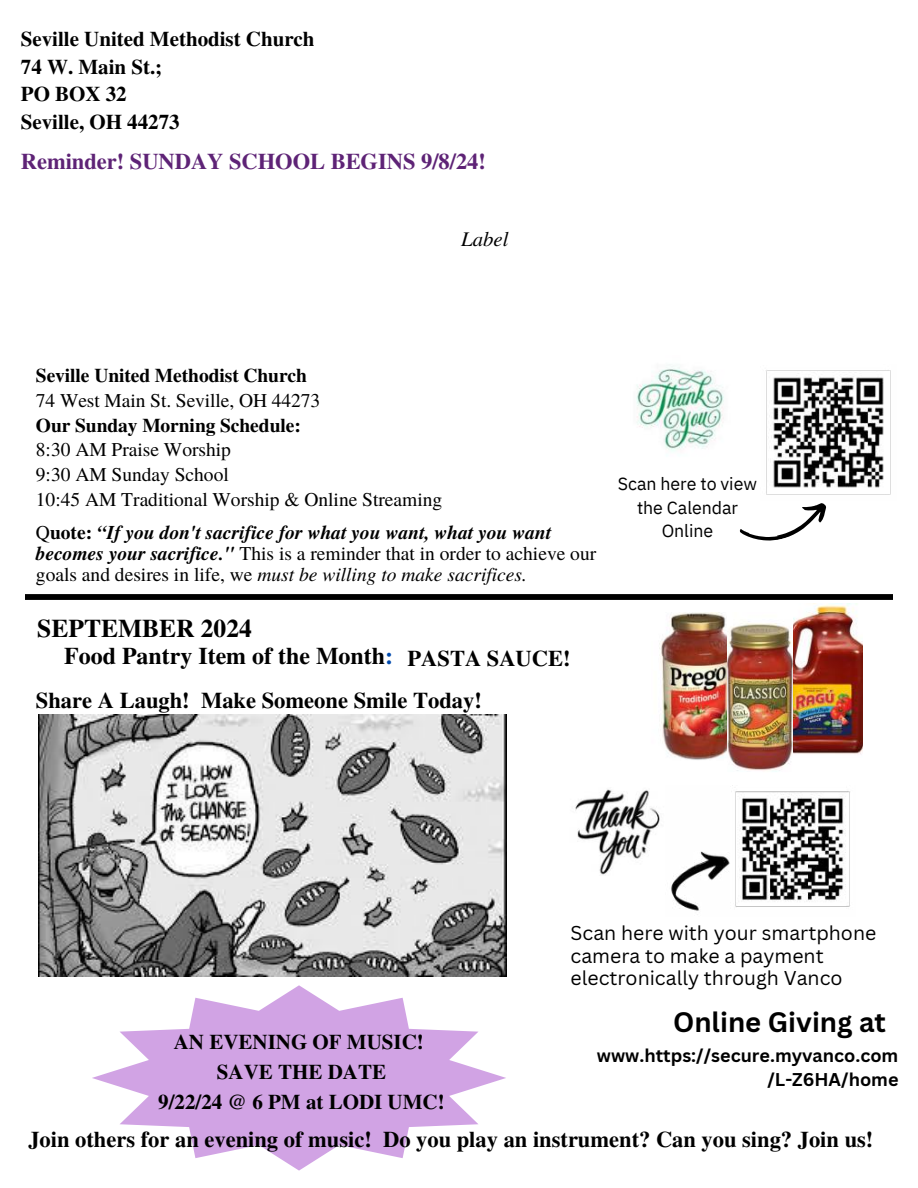
<style>
.page{position:relative;width:918px;height:1188px;background:#fff}
.page>*{position:absolute;margin:0;border:0;box-sizing:border-box;transform-origin:0 0}
.t1{font:700 27.45px "Canva Sans";color:#000}
.t2{font:700 25.5px "Te X Gyre Termes";color:#000}
.t3{font:700 24px "Te X Gyre Termes";color:#000}
.t4{font:700 22.5px "Te X Gyre Termes";color:#000}
.t5{font:700 22.5px "Te X Gyre Termes";color:#5e2376}
.t6{font:700 21px/27.8px "Te X Gyre Termes";color:#000}
.t7{font:italic 20.85px "Te X Gyre Termes";color:#000}
.t8{font:italic 700 19.5px/21.3px "Te X Gyre Termes";color:#000}
.t9{font:19.5px/24.8px "Te X Gyre Termes";color:#000}
.t10{font:19.5px/22.5px "Canva Sans";color:#000}
.t11{font:700 18px/24.8px "Canva Sans";color:#000;text-align:right}
.t12{font:17.7px/23.7px "IBM Plex Sans";letter-spacing:-.005em;color:#000;text-align:center}
.s1{font-weight:700}
.s2{font-weight:400;font-style:normal}
.s3{font-style:normal}
.s4{font-weight:400}
.s5{color:#004aad}
</style>
<div class="page">
<img style="left:25px;top:594px;width:868px;height:6px">
<img style="left:575px;top:789px;width:85px;height:86px">
<img style="left:671px;top:791px;width:179px;height:120px">
<img style="left:766px;top:370px;width:125px;height:125px">
<svg style="left:740px;top:503px;width:87px;height:38px"></svg>
<img style="left:636px;top:366px;width:88px;height:86px">
<svg style="left:92px;top:985px;width:414px;height:186px;fill:#d1a3e4"></svg>
<img style="left:659px;top:613px;width:69px;height:147px">
<img style="left:793px;top:604px;width:69px;height:150px">
<img style="left:728px;top:623px;width:65px;height:149px">
<img style="left:38px;top:714px;width:468px;height:262px">
<p class="t6" style="left:21px;top:24px;width:295px">Seville United Methodist Church<br>74 W. Main St.;<br>PO BOX 32<br>Seville, OH 44273</p>
<p class="t5" style="left:21px;top:144px;width:467px">Reminder! SUNDAY SCHOOL BEGINS 9/8/24!</p>
<h4 class="t7" style="left:461px;top:223px;width:49px">Label</h4>
<h4 class="t9" style="left:36px;top:362px;width:408px"><span class="s1">Seville United Methodist Church<br></span>74 West Main St. Seville, OH 44273<br><span class="s1">Our Sunday Morning Schedule:<br></span>8:30 AM Praise Worship<br>9:30 AM Sunday School<br>10:45 AM Traditional Worship &amp; Online Streaming</h4>
<p class="t8" style="left:36px;top:520px;width:562px"><span class="s2">Q</span><span class="s3">uote:</span> “If you don't sacrifice for what you want, what you want becomes your sacrifice." <span class="s2">This is a reminder that in order to achieve our goals and desires in life, we</span> <span class="s4">must be willing to make sacrifices.</span></p>
<h1 class="t2" style="left:37px;top:609px;width:216px">SEPTEMBER 2024</h1>
<h3 class="t3" style="left:64px;top:637px;width:330px">Food Pantry Item of the Month<span class="s5">:</span></h3>
<h6 class="t4" style="left:408px;top:640px;width:165px">PASTA SAUCE!</h6>
<p class="t4" style="left:36px;top:683px;width:448px">Share A Laugh! Make Someone Smile Today!</p>
<h6 class="t12" style="left:618px;top:471px;width:141px">Scan here to view the Calendar<br>Online</h6>
<h4 class="t10" style="left:571px;top:922px;width:307px">Scan here with your smartphone camera to make a payment electronically through Vanco</h4>
<p class="t1" style="left:673px;top:1003px;width:214px">Online Giving at</p>
<p class="t11" style="left:597px;top:1042px;width:303px">www.https://secure.myvanco.com /L-Z6HA/home</p>
<h2 class="t6" style="left:158px;top:1026px;width:288px;line-height:30px;text-align:center">AN EVENING OF MUSIC!<br>SAVE THE DATE<br>9/22/24 @ 6 PM at LODI UMC!</h2>
<h5 class="t4" style="left:28px;top:1122px;width:847px">Join others for an evening of music! Do you play an instrument? Can you sing? Join us!</h5>
</div>
